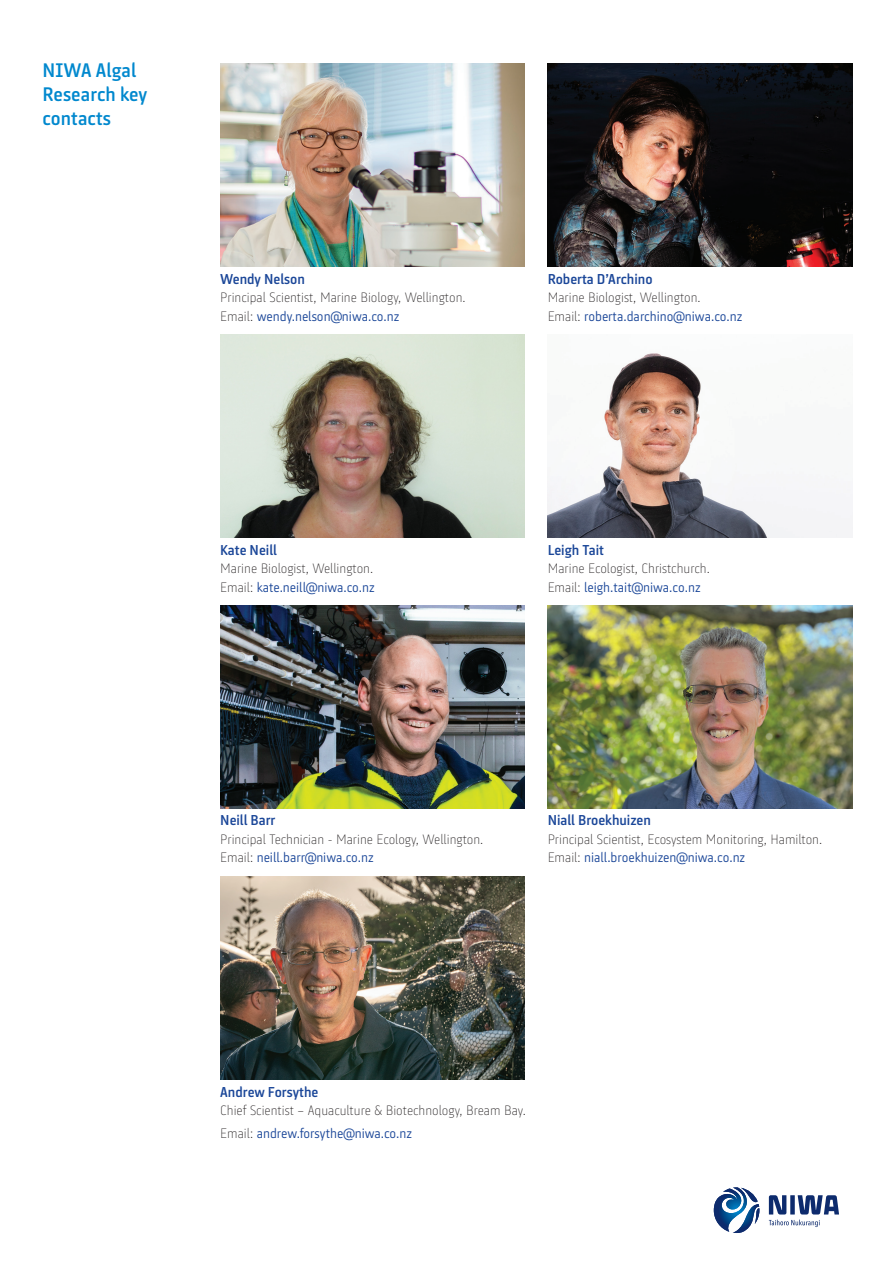
<style>
.page{position:relative;width:893px;height:1263px;background:#fff}
.page>*{position:absolute;margin:0;border:0;box-sizing:border-box;transform-origin:0 0}
.t1{font:500 19.5px/24px "Klampenborg";letter-spacing:.005em;color:#0088ce}
.t2{font:500 14.25px "Klampenborg";color:#1a4698}
.t3{font:300 13.5px/18.5px "Klampenborg";color:#231f20}
.s1{font-weight:400;color:#1a4698}
</style>
<div class="page">
<img style="left:220px;top:64px;width:305px;height:203px">
<img style="left:220px;top:335px;width:305px;height:202px">
<img style="left:220px;top:605px;width:305px;height:203px">
<img style="left:220px;top:876px;width:305px;height:203px">
<img style="left:548px;top:64px;width:304px;height:203px">
<img style="left:548px;top:353px;width:304px;height:184px">
<img style="left:548px;top:605px;width:304px;height:203px">
<svg style="left:714px;top:1187px;width:45px;height:46px"></svg>
<svg style="left:769px;top:1195px;width:70px;height:32px"></svg>
<h1 class="t1" style="left:43px;top:58px;width:106px">NIWA Algal<br>Research key contacts</h1>
<p class="t2" style="left:220px;top:269px;width:86px">Wendy Nelson</p>
<p class="t3" style="left:220px;top:288px;width:247px">Principal Scientist, Marine Biology, Wellington.<br>Email: <span class="s1">wendy.nelson@niwa.co.nz</span></p>
<p class="t2" style="left:548px;top:269px;width:106px">Roberta D’Archino</p>
<p class="t3" style="left:548px;top:288px;width:196px">Marine Biologist, Wellington.<br>Email: <span class="s1">roberta.darchino@niwa.co.nz</span></p>
<p class="t2" style="left:220px;top:540px;width:58px">Kate Neill</p>
<p class="t3" style="left:220px;top:559px;width:156px">Marine Biologist, Wellington.<br>Email: <span class="s1">kate.neill@niwa.co.nz</span></p>
<p class="t2" style="left:548px;top:540px;width:58px">Leigh Tait</p>
<p class="t3" style="left:548px;top:559px;width:164px">Marine Ecologist, Christchurch.<br>Email: <span class="s1">leigh.tait@niwa.co.nz</span></p>
<p class="t2" style="left:220px;top:811px;width:57px">Neill Barr</p>
<p class="t3" style="left:220px;top:830px;width:265px">Principal Technician - Marine Ecology, Wellington.<br>Email: <span class="s1">neill.barr@niwa.co.nz</span></p>
<p class="t2" style="left:548px;top:811px;width:105px">Niall Broekhuizen</p>
<p class="t3" style="left:548px;top:830px;width:276px">Principal Scientist, Ecosystem Monitoring, Hamilton.<br>Email: <span class="s1">niall.broekhuizen@niwa.co.nz</span></p>
<p class="t2" style="left:220px;top:1082px;width:100px">Andrew Forsythe</p>
<p class="t3" style="left:220px;top:1099px;width:307px;line-height:22.2px">Chief Scientist – Aquaculture &amp; Biotechnology, Bream Bay.<br>Email: <span class="s1">andrew.forsythe@niwa.co.nz</span></p>
</div>
